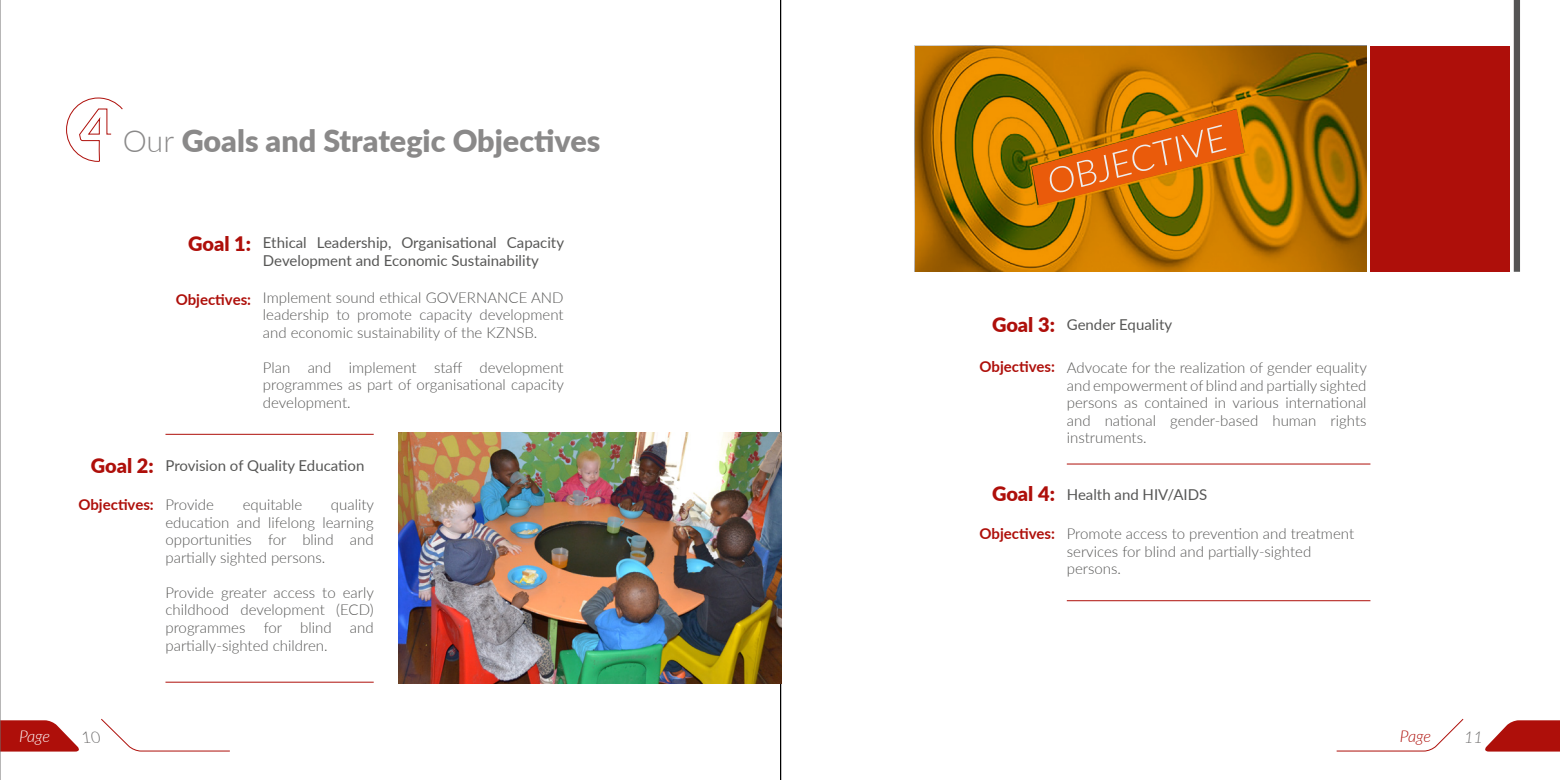
<style>
.page{position:relative;width:1560px;height:780px;background:#fff}
.page>*{position:absolute;margin:0;border:0;box-sizing:border-box;transform-origin:0 0}
.t1{font:900 30.5px "Lato";color:#8a8989}
.t2{font:900 20px "Lato";color:#ae0f0a}
.t3{font:italic 300 16.25px "Lato";color:#fff}
.t4{font:italic 300 16.25px "Lato";color:#ae0f0a}
.t5{font:300 16.25px "Lato";color:#706f6f}
.t6{font:italic 300 16.25px "Lato";color:#706f6f}
.t7{font:300 15px/17.5px "Lato";color:#575756;text-align:justify}
.t8{font:15px/17.5px "Lato";color:#575756}
.t9{font:700 15px "Lato";color:#ae0f0a}
.s1{font-weight:300}
</style>
<div class="page">
<svg style="left:1px;top:720px;width:78px;height:31px"></svg>
<svg style="left:1336px;top:718px;width:127px;height:33px"></svg>
<svg style="left:101px;top:718px;width:129px;height:33px"></svg>
<svg style="left:1485px;top:720px;width:74px;height:31px"></svg>
<hr style="left:0;top:0;width:1px;height:780px;background:#706f6f">
<hr style="left:165px;top:434px;width:208px;height:1px;background:#ae0f0a">
<hr style="left:165px;top:681px;width:208px;height:1px;background:#ae0f0a">
<hr style="left:1066px;top:463px;width:304px;height:1px;background:#ae0f0a">
<hr style="left:1066px;top:600px;width:304px;height:1px;background:#ae0f0a">
<div style="left:1513px;top:0;width:6px;height:272px;background:#555454"></div>
<img style="left:914px;top:46px;width:452px;height:226px">
<div style="left:1370px;top:46px;width:139px;height:226px;background:#ae0f0a"></div>
<svg style="left:66px;top:97px;width:57px;height:65px"></svg>
<hr style="left:780px;top:0;width:1px;height:780px;background:#000">
<svg style="left:1031px;top:109px;width:213px;height:97px"></svg>
<img style="left:399px;top:432px;width:382px;height:251px">
<h1 class="t1" style="left:123px;top:118px;width:479px"><span class="s1">Our</span> Goals and Strategic Objectives</h1>
<h2 class="t2" style="left:91px;top:450px;width:64px">Goal 2:</h2>
<p class="t9" style="left:78px;top:494px;width:77px">Objectives:</p>
<h2 class="t2" style="left:188px;top:228px;width:64px">Goal 1:</h2>
<p class="t9" style="left:176px;top:288px;width:77px">Objectives:</p>
<p class="t8" style="left:263px;top:233px;width:302px">Ethical Leadership, Organisational Capacity<br>Development and Economic Sustainability</p>
<p class="t7" style="left:263px;top:288px;width:302px">Implement sound ethical GOVERNANCE AND leadership to promote capacity development and economic sustainability of the KZNSB.</p>
<p class="t7" style="left:263px;top:358px;width:302px">Plan and implement staff development programmes as part of organisational capacity development.</p>
<p class="t7" style="left:1066px;top:358px;width:301px">Advocate for the realization of gender equality and empowerment of blind and partially sighted persons as contained in various international and national gender-based human rights instruments.</p>
<h2 class="t2" style="left:991px;top:309px;width:64px">Goal 3:</h2>
<p class="t8" style="left:1066px;top:315px;width:107px">Gender Equality</p>
<p class="t9" style="left:979px;top:356px;width:77px">Objectives:</p>
<p class="t8" style="left:165px;top:456px;width:200px">Provision of Quality Education</p>
<p class="t7" style="left:165px;top:495px;width:210px;text-indent:165px">quality education and lifelong learning opportunities for blind and partially sighted persons.</p>
<p class="t7" style="left:165px;top:583px;width:210px">Provide greater access to early childhood development (ECD) programmes for blind and partially-sighted children.</p>
<p class="t7" style="left:165px;top:495px;width:50px">Provide</p>
<p class="t7" style="left:243px;top:495px;width:61px">equitable</p>
<h2 class="t2" style="left:991px;top:478px;width:64px">Goal 4:</h2>
<p class="t9" style="left:979px;top:522px;width:77px">Objectives:</p>
<p class="t8" style="left:1066px;top:485px;width:142px">Health and HIV/AIDS</p>
<p class="t7" style="left:1066px;top:524px;width:289px;text-align:left">Promote access to prevention and treatment services for blind and partially-sighted persons.</p>
<p class="t3" style="left:19px;top:724px;width:33px">Page</p>
<p class="t5" style="left:82px;top:725px;width:23px">10</p>
<p class="t4" style="left:1399px;top:724px;width:33px">Page</p>
<p class="t6" style="left:1463px;top:725px;width:20px">11</p>
</div>
